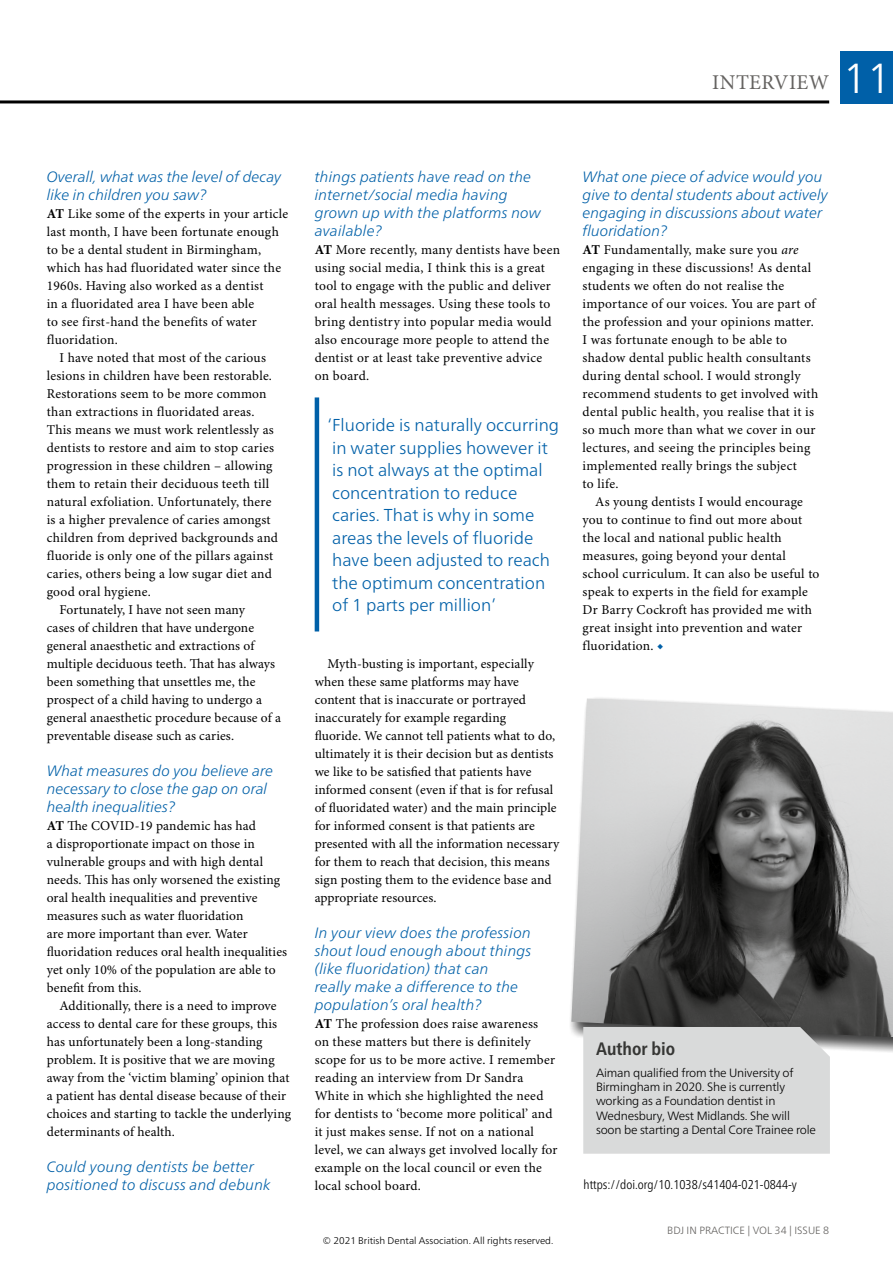
<style>
.page{position:relative;width:893px;height:1263px;background:#fff}
.page>*{position:absolute;margin:0;border:0;box-sizing:border-box;transform-origin:0 0}
.NoXML_page_numbers{font:300 42px "Frutiger Neue LT Pro";color:#fff}
.NoXML_category{font:21px "Minion Pro";letter-spacing:.015em;color:#656361}
.Box_Heading_x{font:700 condensed 18px "Frutiger Neue LT Pro";color:#363634}
.Eyecatcher_x{font:17.25px/22.5px "Frutiger Neue LT Pro Light 2";color:#0060a8}
.Para_Question_subhea{font:italic 300 15px/18px "Frutiger Neue LT Pro";letter-spacing:.01em;color:#0060a8}
.Para_body{font:13.5px/18px "Minion Pro";letter-spacing:.01em;color:#000}
.Para_body_1st{font:13.5px/18px "Minion Pro";letter-spacing:.02em;color:#000}
.NoXML_DOI{font:300 condensed 12.75px "Frutiger Neue LT Pro";color:#000}
.Para_box_general_inf{font:12px/14.4px "Frutiger Neue LT Pro Light 2";letter-spacing:-.015em;color:#000}
.NoXML_footer{font:300 10.5px "Frutiger Neue LT Pro";color:#656361}
.NoXML_Hidden_for_Onl{font:300 9.75px "Frutiger Neue LT Pro";color:#000}
.s1{font-weight:700}
.s2{font-family:"Frutiger Neue LT Pro";font-weight:300}
.s3{font-style:italic}
.s4{color:#0060a8}
</style>
<div class="page">
<hr style="left:0;top:100px;width:829px;height:3px;background:#000">
<div style="left:840px;top:51px;width:53px;height:52px;background:#0060a8"></div>
<div style="left:569px;top:696px;width:324px;height:359px;background:#000;opacity:.75"></div>
<img style="left:571px;top:698px;width:322px;height:339px">
<div style="left:583px;top:1027px;width:247px;height:127px;background:#d9dada"></div>
<hr style="left:315px;top:397px;width:4px;height:234px;background:#0060a8">
<p class="NoXML_category" style="left:712px;top:70px;width:118px">INTERVIEW</p>
<p class="NoXML_page_numbers" style="left:843px;top:54px;width:50px">11</p>
<p class="Para_Question_subhea" style="left:47px;top:167px;width:236px">Overall, what was the level of decay like in children you saw?</p>
<p class="Para_body_1st" style="left:47px;top:205px;width:243px"><span class="s1">AT</span> Like some of the experts in your article last month, I have been fortunate enough to be a dental student in Birmingham, which has had fluoridated water since the 1960s. Having also worked as a dentist<br>in a fluoridated area I have been able<br>to see first-hand the benefits of water fluoridation.</p>
<p class="Para_body" style="left:47px;top:349px;width:233px;text-indent:13px">I have noted that most of the carious lesions in children have been restorable.<br>Restorations seem to be more common than extractions in fluoridated areas.<br>This means we must work relentlessly as dentists to restore and aim to stop caries progression in these children – allowing them to retain their deciduous teeth till natural exfoliation. Unfortunately, there is a higher prevalence of caries amongst children from deprived backgrounds and fluoride is only one of the pillars against caries, others being a low sugar diet and good oral hygiene.</p>
<p class="Para_body" style="left:47px;top:601px;width:236px;text-indent:13px">Fortunately, I have not seen many<br>cases of children that have undergone general anaesthetic and extractions of multiple deciduous teeth. That has always been something that unsettles me, the prospect of a child having to undergo a general anaesthetic procedure because of a preventable disease such as caries.</p>
<p class="Para_Question_subhea" style="left:47px;top:761px;width:228px">What measures do you believe are necessary to close the gap on oral health inequalities?</p>
<p class="Para_body_1st" style="left:47px;top:817px;width:242px"><span class="s1">AT</span> The COVID-19 pandemic has had<br>a disproportionate impact on those in vulnerable groups and with high dental needs. This has only worsened the existing oral health inequalities and preventive measures such as water fluoridation<br>are more important than ever. Water fluoridation reduces oral health inequalities yet only 10% of the population are able to benefit from this.</p>
<p class="Para_body" style="left:47px;top:997px;width:246px;text-indent:13px">Additionally, there is a need to improve access to dental care for these groups, this has unfortunately been a long-standing problem. It is positive that we are moving away from the ‘victim blaming’ opinion that a patient has dental disease because of their choices and starting to tackle the underlying determinants of health.</p>
<p class="Para_Question_subhea" style="left:47px;top:1157px;width:225px">Could young dentists be better positioned to discuss and debunk</p>
<p class="Para_Question_subhea" style="left:315px;top:167px;width:228px">things patients have read on the internet/social media having grown up with the platforms now available?</p>
<p class="Para_body_1st" style="left:315px;top:241px;width:247px"><span class="s1">AT</span> More recently, many dentists have been using social media, I think this is a great tool to engage with the public and deliver oral health messages. Using these tools to bring dentistry into popular media would also encourage more people to attend the dentist or at least take preventive advice<br>on board.</p>
<p class="Eyecatcher_x" style="left:327px;top:414px;width:233px">‘Fluoride is naturally occurring <span class="s2">in water supplies however it<br></span>is not always at the optimal <span class="s2">concentration to reduce </span>caries. That is why in some areas the levels of fluoride <span class="s2">have been adjusted to reach the optimum concentration </span>of 1 parts per million’</p>
<p class="Para_body" style="left:315px;top:655px;width:246px;text-indent:13px">Myth-busting is important, especially when these same platforms may have content that is inaccurate or portrayed inaccurately for example regarding<br>fluoride. We cannot tell patients what to do, ultimately it is their decision but as dentists we like to be satisfied that patients have informed consent (even if that is for refusal of fluoridated water) and the main principle for informed consent is that patients are presented with all the information necessary for them to reach that decision, this means sign posting them to the evidence base and appropriate resources.</p>
<p class="Para_Question_subhea" style="left:315px;top:923px;width:218px">In your view does the profession shout loud enough about things (like fluoridation) that can<br>really make a difference to the population’s oral health?</p>
<p class="Para_body_1st" style="left:315px;top:1015px;width:244px"><span class="s1">AT</span> The profession does raise awareness<br>on these matters but there is definitely scope for us to be more active. I remember reading an interview from Dr Sandra White in which she highlighted the need for dentists to ‘become more political’ and it just makes sense. If not on a national level, we can always get involved locally for example on the local council or even the local school board.</p>
<p class="NoXML_Hidden_for_Onl" style="left:323px;top:1234px;width:232px">© 2021 British Dental Association. All rights reserved.</p>
<p class="Para_Question_subhea" style="left:583px;top:167px;width:247px">What one piece of advice would you give to dental students about actively engaging in discussions about water fluoridation?</p>
<p class="Para_body_1st" style="left:583px;top:241px;width:237px"><span class="s1">AT</span> Fundamentally, make sure you <span class="s3">are </span>engaging in these discussions! As dental students we often do not realise the importance of our voices. You are part of the profession and your opinions matter.<br>I was fortunate enough to be able to shadow dental public health consultants during dental school. I would strongly recommend students to get involved with dental public health, you realise that it is so much more than what we cover in our lectures, and seeing the principles being implemented really brings the subject<br>to life.</p>
<p class="Para_body" style="left:583px;top:493px;width:238px;text-indent:13px">As young dentists I would encourage you to continue to find out more about the local and national public health measures, going beyond your dental school curriculum. It can also be useful to speak to experts in the field for example Dr Barry Cockroft has provided me with great insight into prevention and water fluoridation. <span class="s4">◆</span></p>
<p class="Box_Heading_x" style="left:596px;top:1038px;width:81px">Author bio</p>
<p class="Para_box_general_inf" style="left:596px;top:1065px;width:222px">Aiman qualified from the University of Birmingham in 2020. She is currently <span class="s2">working as a Foundation dentist in </span>Wednesbury, West Midlands. She will <span class="s2">soon be starting a Dental Core Trainee role</span></p>
<p class="NoXML_DOI" style="left:584px;top:1177px;width:215px">https://doi.org/10.1038/s41404-021-0844-y</p>
<p class="NoXML_footer" style="left:667px;top:1224px;width:163px">BDJ IN PRACTICE | VOL 34 | ISSUE 8</p>
</div>
